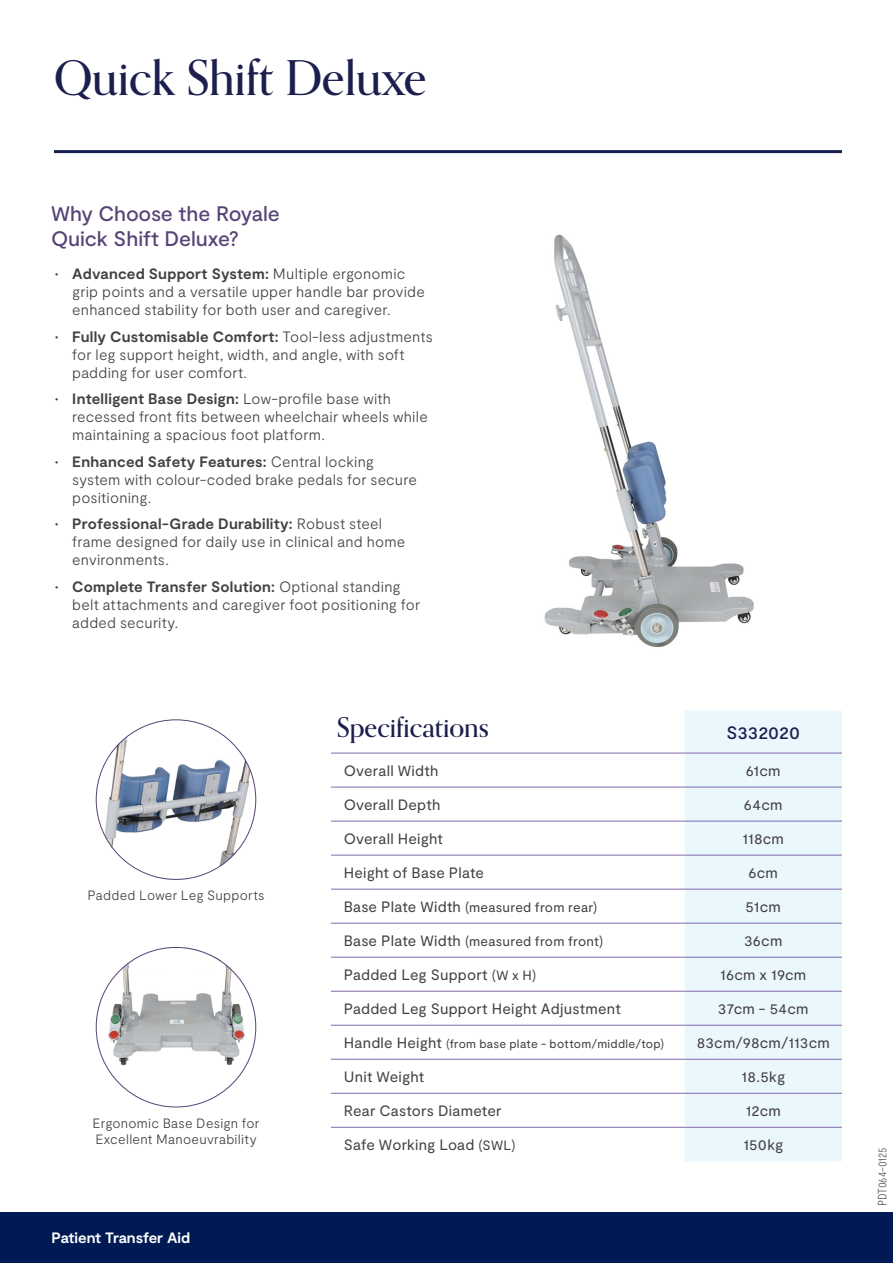
<style>
.page{position:relative;width:893px;height:1263px;background:#fff}
.page>*{position:absolute;margin:0;border:0;box-sizing:border-box;transform-origin:0 0}
.t1{font:500 48px "Orpheus Pro";color:#1c1f4d}
.t2{font:500 27px "Orpheus Pro";color:#1c1f4d}
.t3{font:500 21px/25.2px "Moderat";letter-spacing:-.005em;color:#574477}
.Paragraph_Style_3{font:500 18px "Moderat";color:#1c1f4d}
.t4{font:300 15px/18px "Moderat";letter-spacing:.015em;color:#444042}
.Paragraph_Style_3-2{font:15px "Moderat";letter-spacing:.015em;color:#444042}
.t5{font:700 15px "Moderat";letter-spacing:-.01em;color:#fff}
.Body_1{font:300 13.5px/16.2px "Moderat";letter-spacing:.02em;color:#444042}
.Paragraph_Style_3-3{font:13.5px "Moderat";letter-spacing:.015em;color:#444042}
.Paragraph_Style_3-4{font:12px "Moderat";letter-spacing:.02em;color:#444042}
.t6{font:300 condensed 12px "Moderat";letter-spacing:-.02em;color:#57585a}
.s1{font-weight:700}
.s2{font-size:15px}
.s3{font-size:13.5px}
</style>
<div class="page">
<div style="left:0;top:1212px;width:893px;height:51px;background:#001b54"></div>
<div style="left:685px;top:711px;width:157px;height:450px;background:#eaf7fd"></div>
<hr style="left:331px;top:753px;width:354px;height:1px;background:#8169ae">
<hr style="left:685px;top:753px;width:157px;height:1px;background:#8169ae">
<hr style="left:331px;top:787px;width:354px;height:1px;background:#8169ae">
<hr style="left:685px;top:787px;width:157px;height:1px;background:#8169ae">
<hr style="left:331px;top:821px;width:354px;height:1px;background:#8169ae">
<hr style="left:685px;top:821px;width:157px;height:1px;background:#8169ae">
<hr style="left:331px;top:855px;width:354px;height:1px;background:#8169ae">
<hr style="left:685px;top:855px;width:157px;height:1px;background:#8169ae">
<hr style="left:331px;top:889px;width:354px;height:1px;background:#8169ae">
<hr style="left:685px;top:889px;width:157px;height:1px;background:#8169ae">
<hr style="left:331px;top:923px;width:354px;height:1px;background:#8169ae">
<hr style="left:685px;top:923px;width:157px;height:1px;background:#8169ae">
<hr style="left:331px;top:957px;width:354px;height:1px;background:#8169ae">
<hr style="left:685px;top:957px;width:157px;height:1px;background:#8169ae">
<hr style="left:331px;top:991px;width:354px;height:1px;background:#8169ae">
<hr style="left:685px;top:991px;width:157px;height:1px;background:#8169ae">
<hr style="left:331px;top:1025px;width:354px;height:1px;background:#8169ae">
<hr style="left:685px;top:1025px;width:157px;height:1px;background:#8169ae">
<hr style="left:331px;top:1059px;width:354px;height:1px;background:#8169ae">
<hr style="left:331px;top:1093px;width:354px;height:1px;background:#8169ae">
<hr style="left:331px;top:1127px;width:354px;height:1px;background:#8169ae">
<hr style="left:685px;top:1059px;width:157px;height:1px;background:#8169ae">
<hr style="left:685px;top:1093px;width:157px;height:1px;background:#8169ae">
<hr style="left:685px;top:1127px;width:157px;height:1px;background:#8169ae">
<img style="left:544px;top:234px;width:210px;height:414px">
<img style="left:96px;top:719px;width:160px;height:161px;border-radius:80px">
<svg style="left:124px;top:852px;width:82px;height:28px"></svg>
<img style="left:96px;top:962px;width:161px;height:115px">
<svg style="left:129px;top:947px;width:96px;height:22px"></svg>
<hr style="left:54px;top:150px;width:788px;height:3px;background:#161f4f">
<p class="t1" style="left:54px;top:48px;width:374px">Quick Shift Deluxe</p>
<p class="t3" style="left:51px;top:202px;width:230px">Why Choose the Royale<br>Quick Shift Deluxe?</p>
<p class="t4" style="left:72px;top:265px;width:354px;text-indent:-17px"><span class="s1">• Advanced Support System:</span> Multiple ergonomic grip points and a versatile upper handle bar provide enhanced stability for both user and caregiver.</p>
<p class="t4" style="left:72px;top:328px;width:362px;text-indent:-17px"><span class="s1">• Fully Customisable Comfort:</span> Tool-less adjustments for leg support height, width, and angle, with soft padding for user comfort.</p>
<p class="t4" style="left:72px;top:390px;width:357px;text-indent:-17px"><span class="s1">• Intelligent Base Design:</span> Low-profile base with recessed front fits between wheelchair wheels while maintaining a spacious foot platform.</p>
<p class="t4" style="left:72px;top:453px;width:346px;text-indent:-17px"><span class="s1">• Enhanced Safety Features:</span> Central locking system with colour-coded brake pedals for secure positioning.</p>
<p class="t4" style="left:72px;top:515px;width:335px;text-indent:-17px"><span class="s1">• Professional-Grade Durability:</span> Robust steel frame designed for daily use in clinical and home environments.</p>
<p class="t4" style="left:72px;top:578px;width:349px;text-indent:-17px"><span class="s1">• Complete Transfer Solution:</span> Optional standing belt attachments and caregiver foot positioning for added security.</p>
<p class="Body_1" style="left:87px;top:888px;width:179px">Padded Lower Leg Supports</p>
<p class="Body_1" style="left:93px;top:1115px;width:168px">Ergonomic Base Design for<br>Excellent Manoeuvrability</p>
<p class="t5" style="left:51px;top:1229px;width:140px">Patient Transfer Aid</p>
<p class="t2" style="left:337px;top:710px;width:153px">Specifications</p>
<p class="Paragraph_Style_3" style="left:726px;top:722px;width:75px">S332020</p>
<p class="Paragraph_Style_3-2" style="left:344px;top:762px;width:96px">Overall Width</p>
<p class="Paragraph_Style_3-2" style="left:746px;top:762px;width:36px">61cm</p>
<p class="Paragraph_Style_3-2" style="left:344px;top:796px;width:98px">Overall Depth</p>
<p class="Paragraph_Style_3-2" style="left:744px;top:796px;width:40px">64cm</p>
<p class="Paragraph_Style_3-2" style="left:344px;top:830px;width:101px">Overall Height</p>
<p class="Paragraph_Style_3-2" style="left:742px;top:830px;width:43px">118cm</p>
<p class="Paragraph_Style_3-2" style="left:344px;top:864px;width:142px">Height of Base Plate</p>
<p class="Paragraph_Style_3-2" style="left:748px;top:864px;width:31px">6cm</p>
<p class="Paragraph_Style_3-3" style="left:344px;top:899px;width:255px"><span class="s2">Base Plate Width</span> (measured from rear)</p>
<p class="Paragraph_Style_3-2" style="left:746px;top:898px;width:37px">51cm</p>
<p class="Paragraph_Style_3-3" style="left:344px;top:933px;width:261px"><span class="s2">Base Plate Width</span> (measured from front)</p>
<p class="Paragraph_Style_3-2" style="left:744px;top:932px;width:40px">36cm</p>
<p class="Paragraph_Style_3-2" style="left:344px;top:966px;width:194px">Padded Leg Support <span class="s3">(W x H)</span></p>
<p class="Paragraph_Style_3-2" style="left:720px;top:966px;width:88px">16cm x 19cm</p>
<p class="Paragraph_Style_3-2" style="left:344px;top:1000px;width:278px">Padded Leg Support Height Adjustment</p>
<p class="Paragraph_Style_3-2" style="left:718px;top:1000px;width:92px">37cm - 54cm</p>
<p class="Paragraph_Style_3-4" style="left:344px;top:1037px;width:322px"><span class="s2">Handle Height</span> (from base plate - bottom/middle/top)</p>
<p class="Paragraph_Style_3-2" style="left:697px;top:1034px;width:135px">83cm/98cm/113cm</p>
<p class="Paragraph_Style_3-2" style="left:344px;top:1068px;width:82px">Unit Weight</p>
<p class="Paragraph_Style_3-2" style="left:741px;top:1068px;width:45px">18.5kg</p>
<p class="Paragraph_Style_3-2" style="left:344px;top:1102px;width:159px">Rear Castors Diameter</p>
<p class="Paragraph_Style_3-2" style="left:746px;top:1102px;width:37px">12cm</p>
<p class="Paragraph_Style_3-2" style="left:344px;top:1136px;width:173px">Safe Working Load <span class="s3">(SWL)</span></p>
<p class="Paragraph_Style_3-2" style="left:743px;top:1136px;width:41px">150kg</p>
<p class="t6" style="left:875px;top:1205px;width:59px;rotate:-90deg">PDT064-0125</p>
</div>
